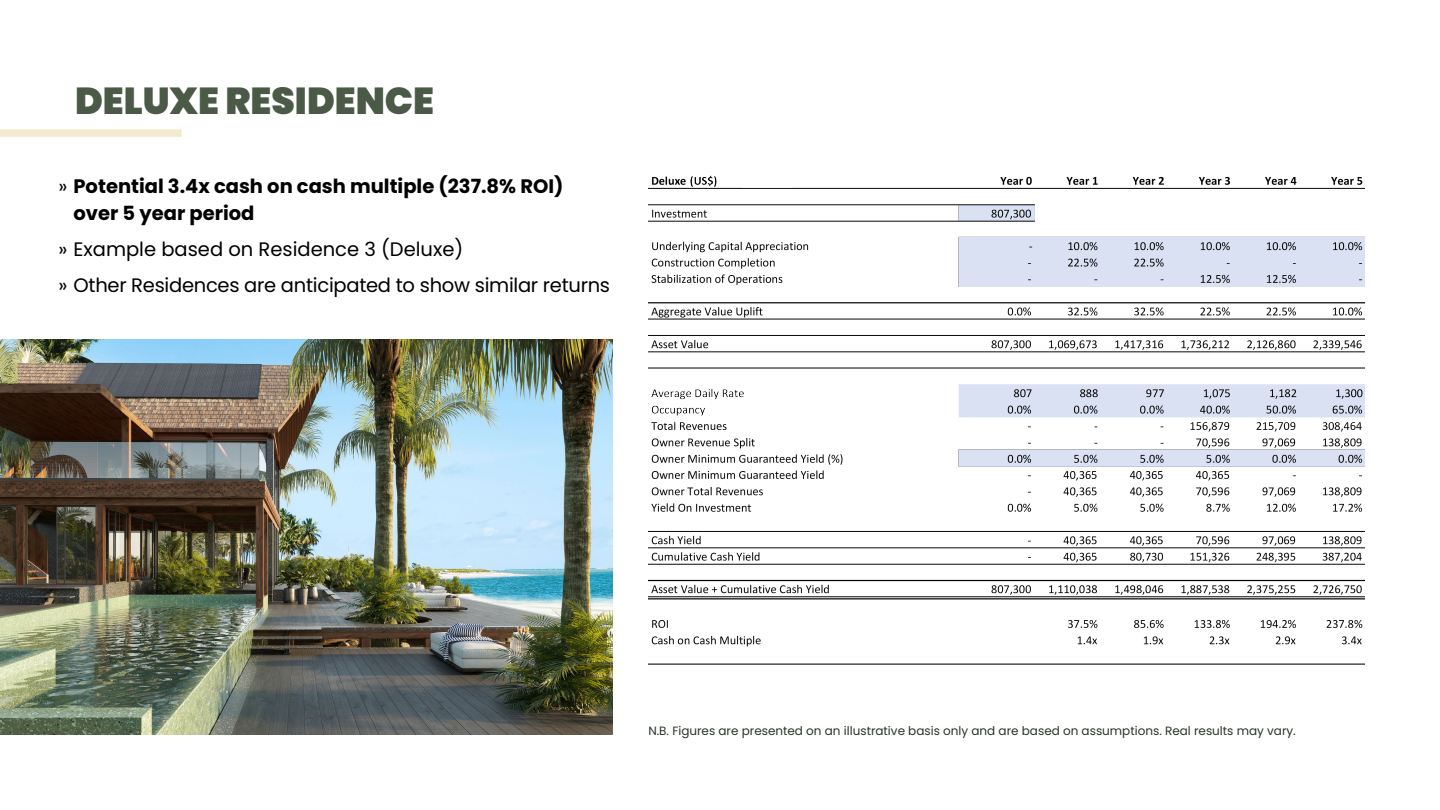
<style>
.page{position:relative;width:1440px;height:810px;background:#fff}
.page>*{position:absolute;margin:0;border:0;box-sizing:border-box;transform-origin:0 0}
.t1{font:900 37.5px "Poppins";color:#4b5947}
.t2{font:19.5px/36px "Poppins";letter-spacing:-.015em;color:#000}
.t3{font:700 19.5px/27px "Poppins";color:#000}
.t4{font:12px "Poppins";color:#283328}
.s1{font-weight:400}
</style>
<div class="page">
<img style="left:648px;top:175px;width:717px;height:490px">
<img style="left:0;top:340px;width:612px;height:395px">
<div style="left:0;top:129px;width:182px;height:8px;background:#f4eacd"></div>
<h1 class="t1" style="left:75px;top:79px;width:361px">DELUXE RESIDENCE</h1>
<h2 class="t3" style="left:73px;top:173px;width:491px;text-indent:-15px"><span class="s1">»</span> Potential 3.4x cash on cash multiple (237.8% ROI) over 5 year period</h2>
<h2 class="t2" style="left:58px;top:231px;width:553px">» Example based on Residence 3 (Deluxe)<br>» Other Residences are anticipated to show similar returns</h2>
<p class="t4" style="left:648px;top:724px;width:649px">N.B. Figures are presented on an illustrative basis only and are based on assumptions. Real results may vary.</p>
</div>
